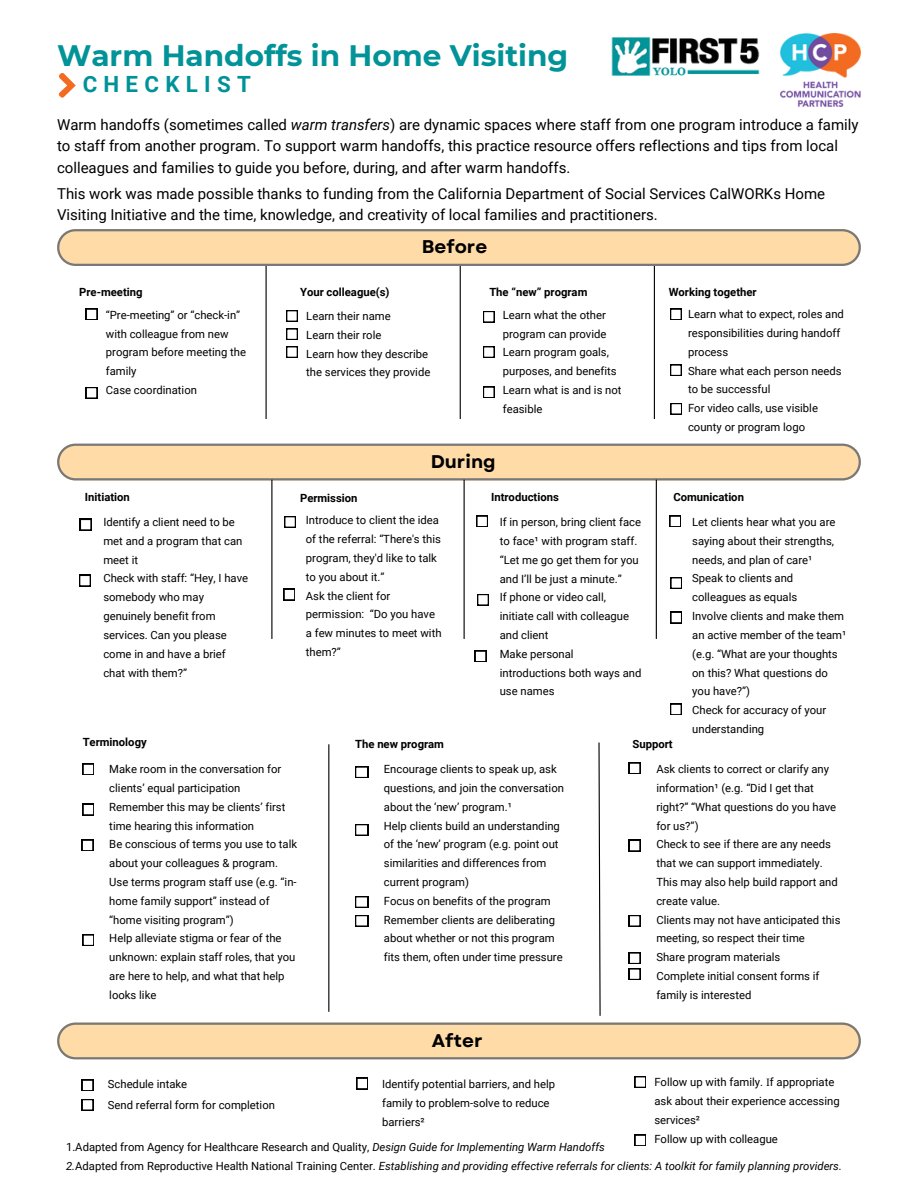
<style>
.page{position:relative;width:918px;height:1188px;background:#fff}
.page>*{position:absolute;margin:0;border:0;box-sizing:border-box;transform-origin:0 0}
.t1{font:700 29.55px "Montserrat";color:#019398}
.t2{font:700 22.35px "Roboto";letter-spacing:.28em;color:#009299}
.t3{font:700 18.3px "Garet";color:#000}
.t4{font:15px/21.5px "Roboto";color:#000}
.t5{font:11.25px/18.8px "Roboto";color:#000}
.t6{font:italic 11.25px "Roboto";color:#000}
.t7{font:700 11.25px "Roboto";color:#000}
.s1{font-style:italic}
.s2{font-family:"Minion Pro"}
.s3{font-style:normal}
</style>
<div class="page">
<svg style="left:57px;top:229px;width:804px;height:37px;background:#eecfa1"></svg>
<svg style="left:57px;top:1023px;width:804px;height:36px;background:#f0d1a2"></svg>
<svg style="left:57px;top:444px;width:804px;height:36px;background:#f0d1a2"></svg>
<hr style="left:266px;top:266px;width:1px;height:153px;background:#000">
<hr style="left:271px;top:480px;width:1px;height:159px;background:#000">
<hr style="left:328px;top:744px;width:1px;height:268px;background:#000">
<svg style="left:598px;top:742px;width:3px;height:274px"></svg>
<hr style="left:460px;top:266px;width:1px;height:153px;background:#000">
<hr style="left:464px;top:480px;width:1px;height:159px;background:#000">
<hr style="left:654px;top:266px;width:1px;height:153px;background:#000">
<hr style="left:656px;top:480px;width:1px;height:159px;background:#000">
<svg style="left:284px;top:516px;width:12px;height:11px"></svg>
<svg style="left:284px;top:589px;width:11px;height:11px"></svg>
<svg style="left:80px;top:519px;width:11px;height:11px"></svg>
<svg style="left:79px;top:575px;width:11px;height:11px"></svg>
<svg style="left:476px;top:516px;width:12px;height:11px"></svg>
<svg style="left:670px;top:516px;width:11px;height:11px"></svg>
<svg style="left:671px;top:577px;width:11px;height:12px"></svg>
<svg style="left:83px;top:764px;width:11px;height:11px"></svg>
<svg style="left:83px;top:804px;width:11px;height:11px"></svg>
<svg style="left:83px;top:935px;width:11px;height:11px"></svg>
<svg style="left:82px;top:1080px;width:11px;height:11px"></svg>
<svg style="left:82px;top:1099px;width:11px;height:11px"></svg>
<svg style="left:635px;top:1076px;width:11px;height:12px"></svg>
<svg style="left:635px;top:1135px;width:11px;height:11px"></svg>
<svg style="left:355px;top:767px;width:13px;height:11px"></svg>
<svg style="left:355px;top:824px;width:13px;height:11px"></svg>
<svg style="left:355px;top:915px;width:13px;height:11px"></svg>
<svg style="left:629px;top:763px;width:11px;height:11px"></svg>
<svg style="left:629px;top:840px;width:11px;height:11px"></svg>
<svg style="left:59px;top:73px;width:17px;height:25px"></svg>
<svg style="left:86px;top:309px;width:11px;height:11px"></svg>
<svg style="left:86px;top:387px;width:11px;height:11px"></svg>
<svg style="left:286px;top:310px;width:12px;height:12px"></svg>
<svg style="left:286px;top:328px;width:12px;height:12px"></svg>
<svg style="left:286px;top:346px;width:12px;height:12px"></svg>
<svg style="left:483px;top:311px;width:11px;height:11px"></svg>
<svg style="left:483px;top:346px;width:11px;height:12px"></svg>
<svg style="left:483px;top:387px;width:11px;height:11px"></svg>
<svg style="left:670px;top:309px;width:11px;height:11px"></svg>
<svg style="left:670px;top:365px;width:11px;height:11px"></svg>
<svg style="left:477px;top:594px;width:11px;height:11px"></svg>
<svg style="left:671px;top:612px;width:11px;height:11px"></svg>
<svg style="left:629px;top:915px;width:11px;height:11px"></svg>
<svg style="left:629px;top:953px;width:11px;height:27px"></svg>
<svg style="left:475px;top:651px;width:11px;height:11px"></svg>
<svg style="left:82px;top:840px;width:11px;height:11px"></svg>
<svg style="left:671px;top:403px;width:11px;height:11px"></svg>
<svg style="left:355px;top:896px;width:13px;height:12px"></svg>
<img style="left:611px;top:37px;width:149px;height:39px">
<img style="left:781px;top:33px;width:80px;height:73px">
<svg style="left:670px;top:704px;width:11px;height:11px"></svg>
<svg style="left:357px;top:1078px;width:11px;height:11px"></svg>
<p class="t1" style="left:57px;top:37px;width:513px">Warm Handoffs in Home Visiting</p>
<h1 class="t2" style="left:83px;top:71px;width:170px">CHECKLIST</h1>
<p class="t4" style="left:57px;top:114px;width:803px">Warm handoffs (sometimes called <span class="s1">warm transfers</span>) are dynamic spaces where staff from one program introduce a family to staff from another program. To support warm handoffs, this practice resource offers reflections and tips from local colleagues and families to guide you before, during, and after warm handoffs.</p>
<h3 class="t4" style="left:57px;top:183px;width:770px">This work was made possible thanks to funding from the California Department of Social Services CalWORKs Home<br>Visiting Initiative and the time, knowledge, and creativity of local families and practitioners.</h3>
<p class="t3" style="left:422px;top:234px;width:67px">Before</p>
<p class="t7" style="left:79px;top:286px;width:65px">Pre-meeting</p>
<h5 class="t7" style="left:300px;top:286px;width:91px">Your colleague(s)</h5>
<h5 class="t7" style="left:489px;top:286px;width:100px">The “new” program</h5>
<p class="t7" style="left:669px;top:286px;width:89px">Working together</p>
<p class="t5" style="left:106px;top:306px;width:142px">“Pre-meeting” or “check-in” with colleague from new program before meeting the family</p>
<p class="t5" style="left:106px;top:381px;width:93px">Case coordination</p>
<p class="t5" style="left:306px;top:307px;width:86px">Learn their name</p>
<p class="t5" style="left:306px;top:326px;width:77px">Learn their role</p>
<p class="t5" style="left:306px;top:344px;width:126px">Learn how they describe the services they provide</p>
<p class="t5" style="left:503px;top:306px;width:105px">Learn what the other program can provide</p>
<p class="t5" style="left:503px;top:343px;width:115px">Learn program goals, purposes, and benefits</p>
<p class="t5" style="left:503px;top:381px;width:120px">Learn what is and is not feasible</p>
<p class="t5" style="left:688px;top:305px;width:157px">Learn what to expect, roles and responsibilities during handoff process</p>
<p class="t5" style="left:688px;top:361px;width:155px">Share what each person needs to be successful</p>
<h5 class="t5" style="left:688px;top:399px;width:131px">For video calls, use visible county or program logo</h5>
<p class="t3" style="left:431px;top:449px;width:67px">During</p>
<h4 class="t7" style="left:85px;top:490px;width:46px">Initiation</h4>
<h5 class="t7" style="left:300px;top:491px;width:59px">Permission</h5>
<p class="t7" style="left:491px;top:490px;width:69px">Introductions</p>
<p class="t7" style="left:673px;top:490px;width:72px">Comunication</p>
<p class="t5" style="left:103px;top:513px;width:141px">Identify a client need to be met and a program that can meet it</p>
<p class="t5" style="left:103px;top:569px;width:146px">Check with staff: “Hey, I have somebody who may genuinely benefit from services. Can you please come in and have a brief chat with them?”</p>
<h5 class="t5" style="left:306px;top:511px;width:137px">Introduce to client the idea of the referral: “There's this program, they'd like to talk to you about it.”</h5>
<p class="t5" style="left:306px;top:586px;width:137px">Ask the client for permission: “Do you have a few minutes to meet with them?”</p>
<h5 class="t5" style="left:500px;top:513px;width:143px">If in person, bring client face to face¹ with program staff. “Let me go get them for you and I’ll be just a minute.”</h5>
<p class="t5" style="left:500px;top:588px;width:131px">If phone or video call, initiate call with colleague and client</p>
<p class="t5" style="left:500px;top:645px;width:143px">Make personal introductions both ways and use names</p>
<h4 class="t7" style="left:83px;top:735px;width:66px">Terminology</h4>
<h3 class="t7" style="left:355px;top:737px;width:90px">The new program</h3>
<h5 class="t7" style="left:633px;top:737px;width:42px">Support</h5>
<p class="t5" style="left:692px;top:513px;width:145px">Let clients hear what you are saying about their strengths, needs, and plan of care¹</p>
<p class="t5" style="left:692px;top:569px;width:107px">Speak to clients and colleagues as equals</p>
<p class="t5" style="left:692px;top:607px;width:156px">Involve clients and make them an active member of the team¹ (e.g. “What are your thoughts on this? What questions do you have?”)</p>
<p class="t5" style="left:692px;top:701px;width:135px">Check for accuracy of your understanding</p>
<p class="t5" style="left:109px;top:760px;width:173px">Make room in the conversation for clients’ equal participation</p>
<p class="t5" style="left:109px;top:797px;width:178px">Remember this may be clients’ first time hearing this information</p>
<p class="t5" style="left:109px;top:835px;width:189px">Be conscious of terms you use to talk about your colleagues &amp; program.<br>Use terms program staff use (e.g. “in&shy;home family support” instead of “home visiting program”)</p>
<p class="t5" style="left:109px;top:929px;width:188px">Help alleviate stigma or fear of the unknown: explain staff roles, that you are here to help, and what that help looks like</p>
<h5 class="t5" style="left:384px;top:760px;width:182px">Encourage clients to speak up, ask questions, and join the conversation about the ‘new’ program.¹</h5>
<p class="t5" style="left:384px;top:816px;width:178px">Help clients build an understanding of the ‘new’ program (e.g. point out similarities and differences from current program)</p>
<p class="t5" style="left:384px;top:892px;width:168px">Focus on benefits of the program</p>
<p class="t5" style="left:384px;top:910px;width:180px">Remember clients are deliberating about whether or not this program fits them, often under time pressure</p>
<h2 class="t3" style="left:432px;top:1027px;width:52px">After</h2>
<p class="t5" style="left:656px;top:760px;width:186px">Ask clients to correct or clarify any information¹ (e.g. “Did I get that right?” “What questions do you have for us?”)<br>Check to see if there are any needs that we can support immediately.<br>This may also help build rapport and create value.<br>Clients may not have anticipated this meeting, so respect their time<br>Share program materials<br>Complete initial consent forms if family is interested</p>
<p class="t5" style="left:654px;top:1073px;width:187px">Follow up with family. <span class="s2">I</span>f appropriate ask about their experience accessing services²<br>Follow up with colleague</p>
<p class="t5" style="left:382px;top:1075px;width:174px">Identify potential barriers, and help family to problem-solve to reduce barriers²</p>
<h3 class="t5" style="left:108px;top:1075px;width:81px">Schedule intake</h3>
<h5 class="t5" style="left:108px;top:1095px;width:169px">Send referral form for completion</h5>
<p class="t5" style="left:66px;top:1138px;width:540px">1.Adapted from Agency for Healthcare Research and Quality, <span class="s1">Design Guide for Implementing Warm Handoffs</span></p>
<p class="t6" style="left:66px;top:1159px;width:777px">2.<span class="s3">Adapted from Reproductive Health National Training Center.</span> Establishing and providing effective referrals for clients: A toolkit for family planning providers.</p>
</div>
